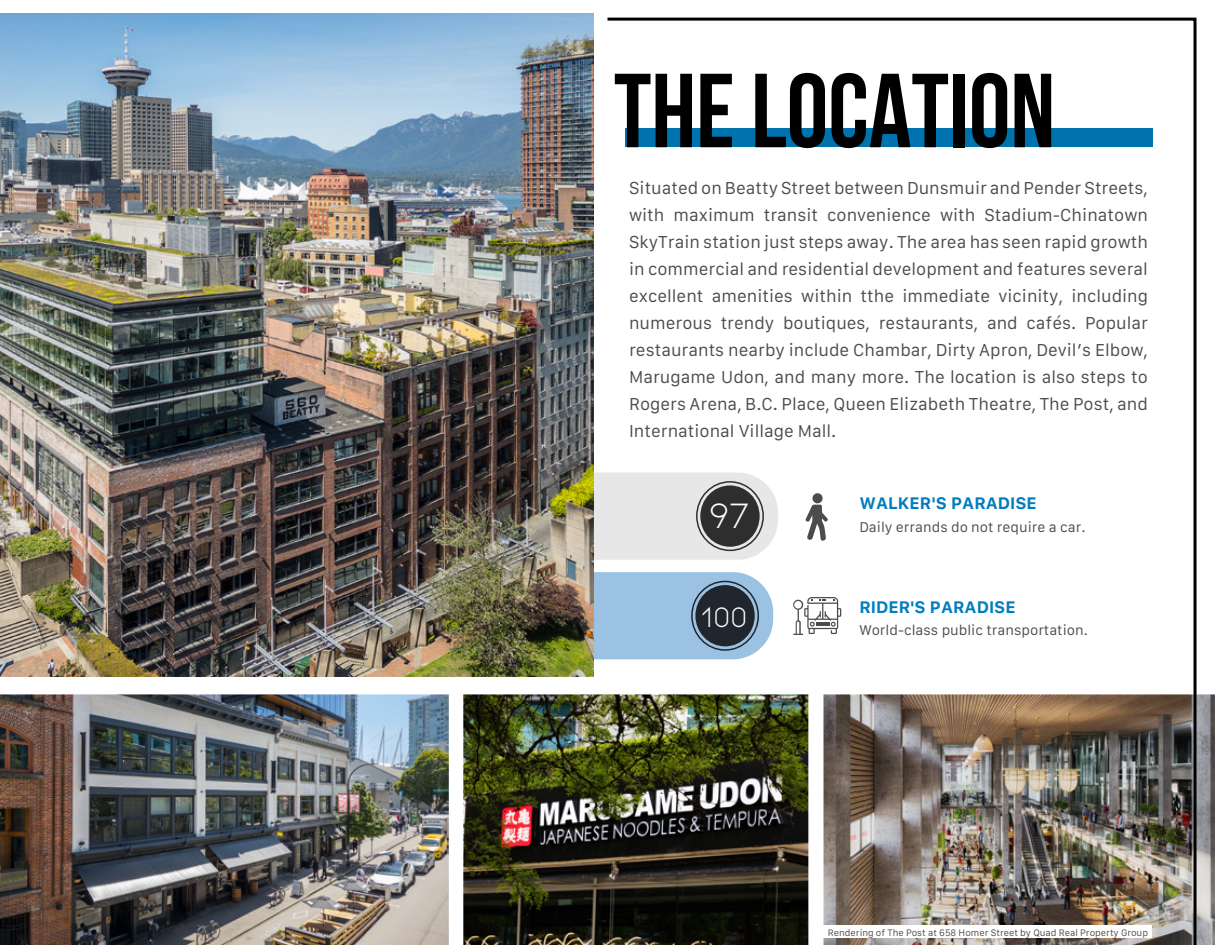
<style>
.page{position:relative;width:1215px;height:945px;background:#fff}
.page>*{position:absolute;margin:0;border:0;box-sizing:border-box;transform-origin:0 0}
.t1{font:700 105px "Bebas Neue";color:#000}
.t2{font:37.5px "Kiona";color:#fff}
.t3{font:30px "Kiona";color:#fff}
.t4{font:16.5px/27px "Galvji";color:#4b4c4d;text-align:justify}
.t5{font:700 16.5px "Galvji";color:#007dbe}
.t6{font:13.5px "Galvji";color:#4b4c4d}
.t7{font:9px "Galvji";color:#4b4c4d}
</style>
<div class="page">
<div style="left:539px;top:572px;width:234px;height:87px;background:#9bc2e3;border-radius:41px"></div>
<div style="left:556px;top:473px;width:222px;height:87px;background:#e6e7e6;border-radius:41px"></div>
<img style="left:1198px;top:694px;width:17px;height:251px">
<img style="left:0;top:13px;width:594px;height:664px">
<img style="left:0;top:694px;width:449px;height:251px">
<img style="left:463px;top:694px;width:141px;height:251px">
<svg style="left:604px;top:17px;width:594px;height:928px"></svg>
<div style="left:625px;top:128px;width:527px;height:19px;background:#0073ae"></div>
<svg style="left:805px;top:493px;width:23px;height:48px"></svg>
<svg style="left:793px;top:597px;width:48px;height:38px"></svg>
<p class="t1" style="left:614px;top:53px;width:443px">the LOCATION</p>
<p class="t4" style="left:629px;top:175px;width:520px">Situated on Beatty Street between Dunsmuir and Pender Streets, with maximum transit convenience with Stadium-Chinatown SkyTrain station just steps away. The area has seen rapid growth in commercial and residential development and features several excellent amenities within tthe immediate vicinity, including numerous trendy boutiques, restaurants, and cafés. Popular restaurants nearby include Chambar, Dirty Apron, Devil’s Elbow, Marugame Udon, and many more. The location is also steps to Rogers Arena, B.C. Place, Queen Elizabeth Theatre, The Post, and International Village Mall.</p>
<p class="t2" style="left:709px;top:494px;width:43px">97</p>
<p class="t3" style="left:702px;top:601px;width:48px">100</p>
<p class="t5" style="left:859px;top:493px;width:179px">WALKER'S PARADISE</p>
<p class="t6" style="left:859px;top:519px;width:228px">Daily errands do not require a car.</p>
<p class="t5" style="left:859px;top:597px;width:158px">RIDER'S PARADISE</p>
<p class="t6" style="left:859px;top:622px;width:230px">World-class public transportation.</p>
<p class="t7" style="left:828px;top:927px;width:322px">Rendering of The Post at 658 Homer Street by Quad Real Property Group</p>
</div>
